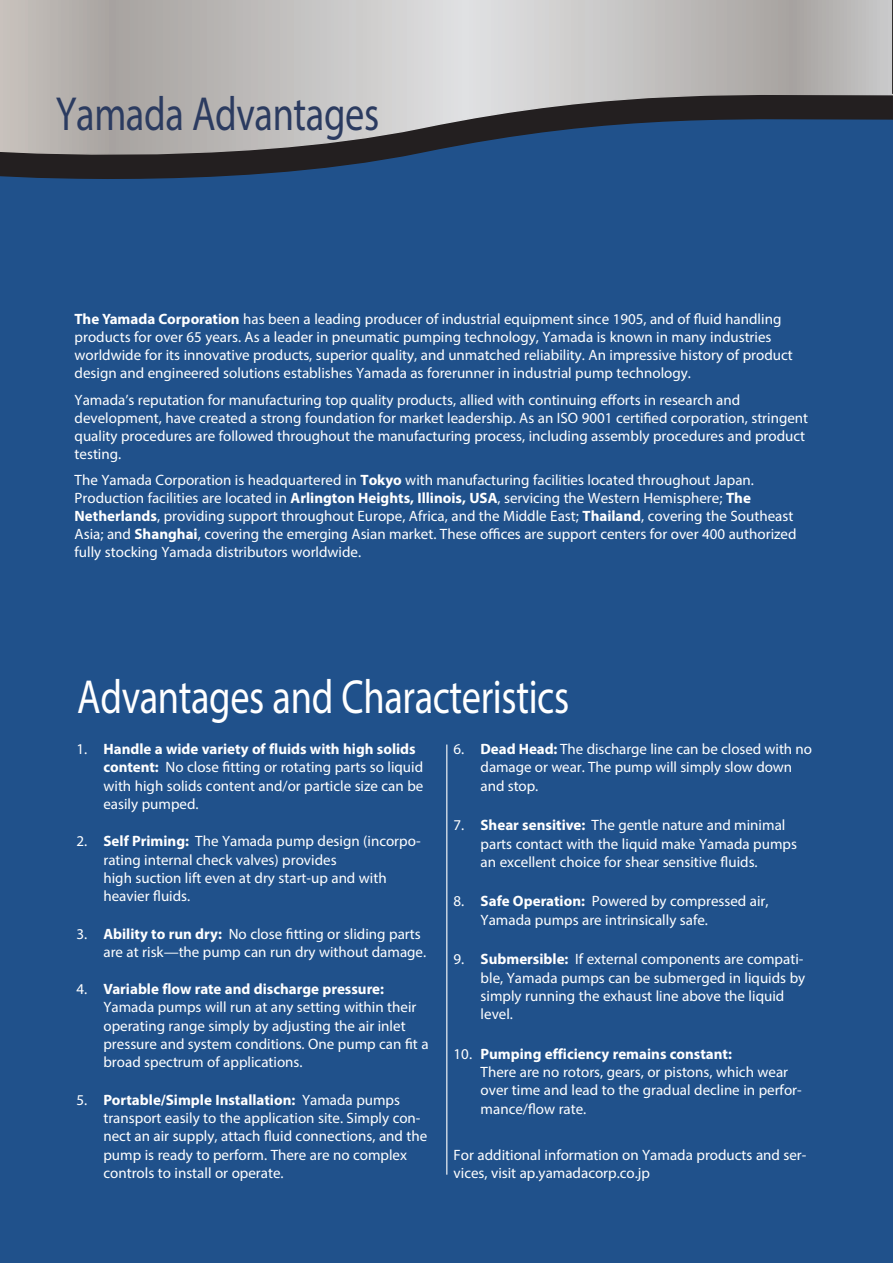
<style>
.page{position:relative;width:893px;height:1263px;background:#20518b}
.page>*{position:absolute;margin:0;border:0;box-sizing:border-box;transform-origin:0 0}
.t1{font:48px "Myriad Pro";letter-spacing:-.01em;color:#fff;scale:.8 1}
.t2{font:48px "Myriad Pro";letter-spacing:-.01em;color:#2b3b60;scale:.8 1}
.t3{font:15px/18.3px "Myriad Pro";color:#fff}
.s1{font-weight:700}
</style>
<div class="page">
<svg style="left:0;top:168px;width:323px;height:11px"></svg>
<svg style="left:0;top:0;width:892px;height:168px;background:#979ba2"></svg>
<svg style="left:892px;top:0;width:1px;height:120px"></svg>
<hr style="left:446px;top:744px;width:1px;height:431px;background:#fff">
<h1 class="t2" style="left:56px;top:85px;width:406px">Yamada Advantages</h1>
<p class="t3" style="left:75px;top:310px;width:720px"><span class="s1">The Yamada Corporation</span> has been a leading producer of industrial equipment since 1905, and of fluid handling products for over 65 years. As a leader in pneumatic pumping technology, Yamada is known in many industries worldwide for its innovative products, superior quality, and unmatched reliability. An impressive history of product design and engineered solutions establishes Yamada as forerunner in industrial pump technology.</p>
<p class="t3" style="left:75px;top:390px;width:735px">Yamada’s reputation for manufacturing top quality products, allied with continuing efforts in research and development, have created a strong foundation for market leadership. As an ISO 9001 certified corporation, stringent quality procedures are followed throughout the manufacturing process, including assembly procedures and product testing.</p>
<p class="t3" style="left:75px;top:471px;width:723px">The Yamada Corporation is headquartered in <span class="s1">Tokyo</span> with manufacturing facilities located throughout Japan.<br>Production facilities are located in <span class="s1">Arlington Heights, Illinois, USA</span>, servicing the Western Hemisphere; <span class="s1">The Netherlands</span>, providing support throughout Europe, Africa, and the Middle East; <span class="s1">Thailand</span>, covering the Southeast Asia; and <span class="s1">Shanghai</span>, covering the emerging Asian market. These offices are support centers for over 400 authorized fully stocking Yamada distributors worldwide.</p>
<h1 class="t1" style="left:77px;top:667px;width:616px">Advantages and Characteristics</h1>
<p class="t3" style="left:103px;top:740px;width:321px;text-indent:-27px">1. <span class="s1">Handle a wide variety of fluids with high solids content:</span> No close fitting or rotating parts so liquid with high solids content and/or particle size can be easily pumped.</p>
<p class="t3" style="left:103px;top:832px;width:319px;text-indent:-27px">2. <span class="s1">Self Priming:</span> The Yamada pump design (incorpo&shy;rating internal check valves) provides<br>high suction lift even at dry start-up and with heavier fluids.</p>
<p class="t3" style="left:103px;top:924px;width:324px;text-indent:-27px">3. <span class="s1">Ability to run dry:</span> No close fitting or sliding parts are at risk—the pump can run dry without damage.</p>
<p class="t3" style="left:103px;top:980px;width:327px;text-indent:-27px">4. <span class="s1">Variable flow rate and discharge pressure:<br></span>Yamada pumps will run at any setting within their operating range simply by adjusting the air inlet pressure and system conditions. One pump can fit a broad spectrum of applications.</p>
<p class="t3" style="left:103px;top:1090px;width:325px;text-indent:-27px">5. <span class="s1">Portable/Simple Installation:</span> Yamada pumps transport easily to the application site. Simply con&shy;nect an air supply, attach fluid connections, and the pump is ready to perform. There are no complex controls to install or operate.</p>
<p class="t3" style="left:481px;top:740px;width:333px;text-indent:-27px">6. <span class="s1">Dead Head:</span> The discharge line can be closed with no damage or wear. The pump will simply slow down and stop.</p>
<p class="t3" style="left:481px;top:816px;width:318px;text-indent:-27px">7. <span class="s1">Shear sensitive:</span> The gentle nature and minimal parts contact with the liquid make Yamada pumps an excellent choice for shear sensitive fluids.</p>
<p class="t3" style="left:481px;top:892px;width:289px;text-indent:-27px">8. <span class="s1">Safe Operation:</span> Powered by compressed air,<br>Yamada pumps are intrinsically safe.</p>
<p class="t3" style="left:481px;top:950px;width:326px;text-indent:-27px">9. <span class="s1">Submersible:</span> If external components are compati&shy;ble, Yamada pumps can be submerged in liquids by simply running the exhaust line above the liquid level.</p>
<p class="t3" style="left:481px;top:1044px;width:323px;text-indent:-27px">10. <span class="s1">Pumping efficiency remains constant:<br></span>There are no rotors, gears, or pistons, which wear over time and lead to the gradual decline in perfor&shy;mance/flow rate.</p>
<p class="t3" style="left:454px;top:1145px;width:354px">For additional information on Yamada products and ser&shy;vices, visit ap.yamadacorp.co.jp</p>
</div>
